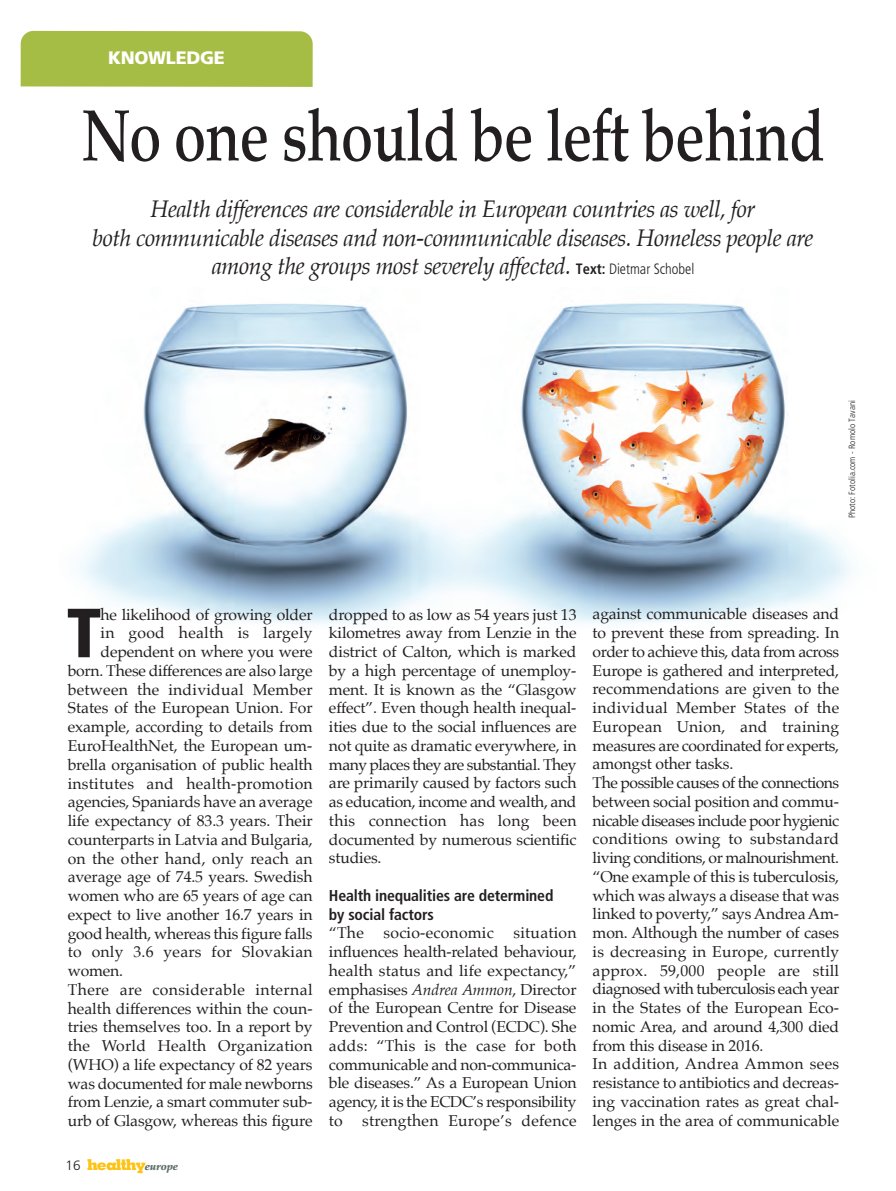
<style>
.page{position:relative;width:896px;height:1191px;background:#fff}
.page>*{position:absolute;margin:0;border:0;box-sizing:border-box;transform-origin:0 0}
.t1{font:500 72px "Palatino";letter-spacing:-.015em;color:#231f20;scale:.8 1}
.t2{font:900 condensed 69.45px "Frutiger";color:#231f20}
.t3{font:italic 24px/28.5px "Palatino";letter-spacing:-.02em;color:#231f20;text-align:center;scale:.96 1}
.t4{font:900 18px "Frutiger";letter-spacing:-.02em;color:#fff}
.t5{font:15.75px/18.8px "Palatino";letter-spacing:-.01em;color:#231f20;text-align:justify}
.t6{font:15.75px "Palatino";letter-spacing:.015em;color:#231f20}
.t7{font:700 condensed 15.75px/18.8px "Frutiger";letter-spacing:-.01em;color:#231f20}
.t8{font:15.75px "Palatino";letter-spacing:.025em;color:#231f20}
.t9{font:800 15px "Memphis";letter-spacing:-.06em;color:#fec210}
.t10{font:300 condensed 9px "Frutiger";color:#231f20}
.s1{font-family:"Frutiger";font-weight:700;font-style:normal;font-stretch:condensed;font-size:15px}
.s2{font-family:"Frutiger";font-weight:300;font-style:normal;font-stretch:condensed;font-size:15px}
.s3{font-family:"Frutiger";font-weight:300;font-size:13.5px;color:#231f20}
.s4{font-family:"Palatino";font-weight:900;font-style:italic;font-size:10.5px;color:#5d6e65}
.s5{font-style:italic}
</style>
<div class="page">
<img style="left:78px;top:303px;width:774px;height:321px">
<div style="left:21px;top:31px;width:292px;height:71px;background:#a6bd45;border-radius:13px"></div>
<div style="left:20px;top:86px;width:293px;height:16px;background:#fff"></div>
<p class="t4" style="left:108px;top:51px;width:118px">KNOWLEDGE</p>
<h1 class="t1" style="left:82px;top:108px;width:929px">No one should be left behind</h1>
<h3 class="t3" style="left:93px;top:196px;width:752px">Health differences are considerable in European countries as well, for<br>both communicable diseases and non-communicable diseases. Homeless people are among the groups most severely affected. <span class="s1">Text:</span> <span class="s2">Dietmar Schobel</span></h3>
<p class="t10" style="left:848px;top:518px;width:119px;rotate:-90deg">Photo: Fotolia.com - Romolo Tavani</p>
<h2 class="t2" style="left:67px;top:605px;width:36px">T</h2>
<p class="t5" style="left:101px;top:606px;width:214px">he likelihood of growing older</p>
<p class="t6" style="left:101px;top:625px;width:214px">in good health is largely</p>
<p class="t5" style="left:101px;top:643px;width:214px">dependent on where you were</p>
<p class="t5" style="left:68px;top:662px;width:246px">born. These differences are also large</p>
<p class="t6" style="left:68px;top:681px;width:246px">between the individual Member</p>
<p class="t5" style="left:68px;top:699px;width:246px">States of the European Union. For</p>
<p class="t5" style="left:68px;top:718px;width:246px">example, according to details from</p>
<p class="t5" style="left:68px;top:737px;width:246px">EuroHealthNet, the European um-</p>
<p class="t5" style="left:68px;top:756px;width:246px">brella organisation of public health</p>
<p class="t6" style="left:68px;top:775px;width:246px">institutes and health-promotion</p>
<p class="t5" style="left:68px;top:793px;width:246px">agencies, Spaniards have an average</p>
<p class="t5" style="left:68px;top:812px;width:246px">life expectancy of 83.3 years. Their</p>
<p class="t5" style="left:68px;top:831px;width:246px">counterparts in Latvia and Bulgaria,</p>
<p class="t6" style="left:68px;top:850px;width:246px">on the other hand, only reach an</p>
<p class="t5" style="left:68px;top:868px;width:246px">average age of 74.5 years. Swedish</p>
<p class="t5" style="left:68px;top:887px;width:246px">women who are 65 years of age can</p>
<p class="t5" style="left:68px;top:906px;width:246px">expect to live another 16.7 years in</p>
<p class="t5" style="left:68px;top:924px;width:246px">good health, whereas this figure falls</p>
<p class="t6" style="left:68px;top:944px;width:246px">to only 3.6 years for Slovakian</p>
<p class="t5" style="left:68px;top:962px;width:57px">women.</p>
<p class="t8" style="left:68px;top:981px;width:246px">There are considerable internal</p>
<p class="t5" style="left:68px;top:999px;width:246px">health differences within the coun-</p>
<p class="t5" style="left:68px;top:1018px;width:246px">tries themselves too. In a report by</p>
<p class="t6" style="left:68px;top:1037px;width:246px">the World Health Organization</p>
<p class="t5" style="left:68px;top:1056px;width:246px">(WHO) a life expectancy of 82 years</p>
<p class="t5" style="left:68px;top:1074px;width:246px">was documented for male newborns</p>
<p class="t5" style="left:68px;top:1093px;width:246px">from Lenzie, a smart commuter sub-</p>
<p class="t5" style="left:68px;top:1112px;width:246px">urb of Glasgow, whereas this figure</p>
<p class="t9" style="left:66px;top:1158px;width:114px"><span class="s3">16</span> healthy<span class="s4">europe</span></p>
<p class="t5" style="left:329px;top:605px;width:249px">dropped to as low as 54 years just 13 kilometres away from Lenzie in the district of Calton, which is marked by a high percentage of unemploy&shy;ment. It is known as the “Glasgow effect”. Even though health inequal&shy;ities due to the social influences are not quite as dramatic everywhere, in many places they are substantial. They are primarily caused by factors such as education, income and wealth, and this connection has long been documented by numerous scientific studies.</p>
<p class="t7" style="left:329px;top:887px;width:226px">Health inequalities are determined by social factors</p>
<p class="t5" style="left:329px;top:924px;width:36px">“The</p>
<p class="t6" style="left:384px;top:925px;width:112px">socio-economic</p>
<p class="t5" style="left:329px;top:924px;width:249px;text-indent:185px">situation influences health-related behaviour, health status and life expectancy,” emphasises <span class="s5">Andrea Ammon</span>, Director of the European Centre for Disease Prevention and Control (ECDC). She adds: “This is the case for both communicable and non-communica&shy;ble diseases.” As a European Union agency, it is the ECDC’s responsibility to strengthen Europe’s defence</p>
<p class="t5" style="left:593px;top:605px;width:248px;text-align:left">against communicable diseases and to prevent these from spreading. In order to achieve this, data from across Europe is gathered and interpreted, recommendations are given to the individual Member States of the European Union, and training measures are coordinated for experts, amongst other tasks.<br>The possible causes of the connections between social position and commu&shy;nicable diseases include poor hygienic conditions owing to substandard living conditions, or malnourishment. “One example of this is tuberculosis, which was always a disease that was linked to poverty,” says Andrea Am&shy;mon. Although the number of cases is decreasing in Europe, currently approx. 59,000 people are still diagnosed with tuberculosis each year in the States of the European Eco&shy;nomic Area, and around 4,300 died from this disease in 2016.<br>In addition, Andrea Ammon sees resistance to antibiotics and decreas&shy;ing vaccination rates as great chal&shy;lenges in the area of communicable</p>
</div>
